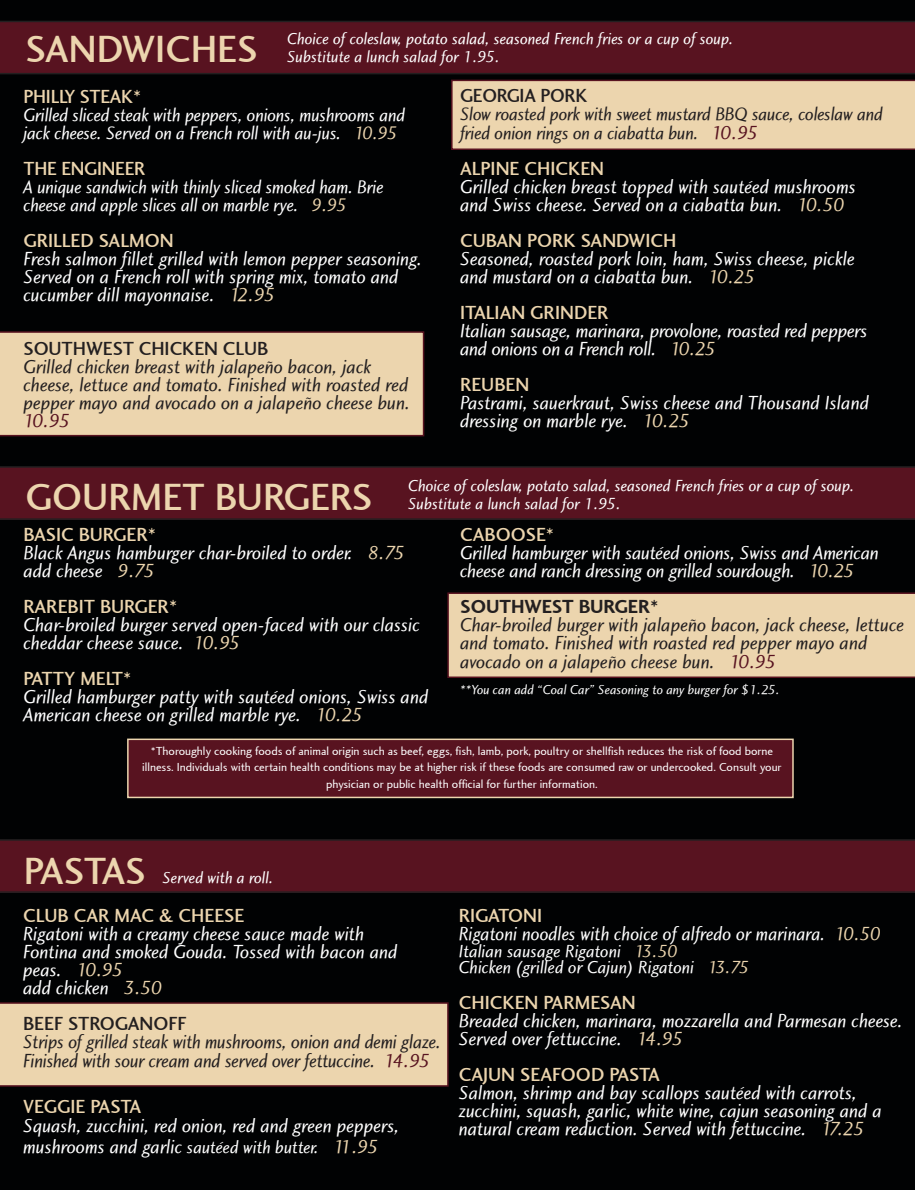
<style>
.page{position:relative;width:915px;height:1190px;background:#010203}
.page>*{position:absolute;margin:0;border:0;box-sizing:border-box;transform-origin:0 0}
.t1{font:39px "Charlotte Sans Medium LET";color:#ecd5ae}
.t2{font:19.5px/18px "Charlotte Sans Book Italic LET";color:#fff}
.t3{font:19.5px/18px "Charlotte Sans Book Italic LET";color:#231f20}
.t4{font:19.5px "Charlotte Sans Medium LET";color:#ecd5ae}
.t5{font:19.5px "Charlotte Sans Medium LET";letter-spacing:-.005em;color:#231f20}
.t6{font:19.5px "Charlotte Sans Bold LET";color:#231f20}
.t7{font:19.5px "Charlotte Sans Book Italic LET";color:#581320}
.t8{font:18.75px/18px "Charlotte Sans Book Italic LET";letter-spacing:-.01em;color:#fff}
.t9{font:18.75px/18.8px "Charlotte Sans Book Italic LET";letter-spacing:-.01em;color:#231f20}
.t10{font:18px/16.5px "Charlotte Sans Book Italic LET";color:#fff}
.t11{font:16.5px/18px "Charlotte Sans Book Italic LET";color:#fff}
.t12{font:13.5px "Charlotte Sans Book Italic LET";color:#fff}
.t13{font:12px/16.5px "Charlotte Sans Book LET";color:#fff;text-align:center}
.s1{color:#ecd5ae}
.s2{font-size:19.5px;color:#581320}
.s3{color:#581320}
.s4{font-size:18px}
</style>
<div class="page">
<div style="left:0;top:1002px;width:449px;height:84px;background:#ecd5ae"></div>
<svg style="left:451px;top:80px;width:464px;height:70px;background:#e3caa6"></svg>
<div style="left:0;top:331px;width:424px;height:105px;background:#ecd5ae"></div>
<div style="left:0;top:21px;width:915px;height:53px;background:#581320"></div>
<svg style="left:0;top:466px;width:915px;height:54px;background:#54131f"></svg>
<svg style="left:0;top:839px;width:915px;height:54px;background:#54131f"></svg>
<div style="left:447px;top:592px;width:468px;height:86px;background:#ecd5ae"></div>
<div style="left:127px;top:738px;width:667px;height:60px;background:#581320;border:2px solid #ecd5ae"></div>
<h1 class="t1" style="left:26px;top:26px;width:233px">SANDWICHES</h1>
<p class="t11" style="left:287px;top:30px;width:448px">Choice of coleslaw, potato salad, seasoned French fries or a cup of soup.<br>Substitute a lunch salad for 1.95.</p>
<p class="t4" style="left:23px;top:85px;width:119px">PHILLY STEAK*</p>
<p class="t8" style="left:23px;top:106px;width:383px">Grilled sliced steak with peppers, onions, mushrooms and jack cheese. Served on a French roll with au-jus. <span class="s1">10.95</span></p>
<p class="t4" style="left:23px;top:157px;width:123px">THE ENGINEER</p>
<p class="t8" style="left:23px;top:178px;width:362px">A unique sandwich with thinly sliced smoked ham. Brie cheese and apple slices all on marble rye. <span class="s1">9.95</span></p>
<p class="t4" style="left:23px;top:229px;width:152px">GRILLED SALMON</p>
<p class="t2" style="left:23px;top:250px;width:400px">Fresh salmon fillet grilled with lemon pepper seasoning.<br>Served on a French roll with spring mix, tomato and cucumber dill mayonnaise. <span class="s1">12.95</span></p>
<p class="t5" style="left:23px;top:337px;width:246px">SOUTHWEST CHICKEN CLUB</p>
<p class="t3" style="left:23px;top:358px;width:388px">Grilled chicken breast with jalapeño bacon, jack cheese, lettuce and tomato. Finished with roasted red pepper mayo and avocado on a jalapeño cheese bun.</p>
<p class="t7" style="left:23px;top:410px;width:49px">10.95</p>
<p class="t5" style="left:460px;top:84px;width:129px">GEORGIA PORK</p>
<p class="t9" style="left:460px;top:105px;width:424px">Slow roasted pork with sweet mustard BBQ sauce, coleslaw and fried onion rings on a ciabatta bun. <span class="s2">10.95</span></p>
<p class="t4" style="left:460px;top:157px;width:146px">ALPINE CHICKEN</p>
<p class="t2" style="left:460px;top:178px;width:397px">Grilled chicken breast topped with sautéed mushrooms and Swiss cheese. Served on a ciabatta bun. <span class="s1">10.50</span></p>
<p class="t4" style="left:460px;top:229px;width:218px">CUBAN PORK SANDWICH</p>
<p class="t2" style="left:460px;top:250px;width:396px">Seasoned, roasted pork loin, ham, Swiss cheese, pickle and mustard on a ciabatta bun. <span class="s1">10.25</span></p>
<p class="t4" style="left:460px;top:301px;width:150px">ITALIAN GRINDER</p>
<p class="t2" style="left:460px;top:322px;width:409px">Italian sausage, marinara, provolone, roasted red peppers and onions on a French roll. <span class="s1">10.25</span></p>
<p class="t4" style="left:460px;top:373px;width:71px">REUBEN</p>
<p class="t2" style="left:460px;top:394px;width:410px">Pastrami, sauerkraut, Swiss cheese and Thousand Island dressing on marble rye. <span class="s1">10.25</span></p>
<h1 class="t1" style="left:26px;top:475px;width:348px">GOURMET BURGERS</h1>
<p class="t11" style="left:408px;top:477px;width:448px">Choice of coleslaw, potato salad, seasoned French fries or a cup of soup.<br>Substitute a lunch salad for 1.95.</p>
<p class="t4" style="left:23px;top:523px;width:134px">BASIC BURGER*</p>
<p class="t2" style="left:23px;top:544px;width:383px">Black Angus hamburger char-broiled to order. <span class="s1">8.75 </span>add cheese <span class="s1">9.75</span></p>
<p class="t4" style="left:23px;top:595px;width:155px">RAREBIT BURGER*</p>
<p class="t2" style="left:23px;top:616px;width:398px">Char-broiled burger served open-faced with our classic cheddar cheese sauce. <span class="s1">10.95</span></p>
<p class="t4" style="left:23px;top:667px;width:109px">PATTY MELT*</p>
<p class="t2" style="left:23px;top:688px;width:406px">Grilled hamburger patty with sautéed onions, Swiss and<br>American cheese on grilled marble rye. <span class="s1">10.25</span></p>
<p class="t4" style="left:460px;top:524px;width:96px">CABOOSE*</p>
<p class="t2" style="left:460px;top:544px;width:420px">Grilled hamburger with sautéed onions, Swiss and American cheese and ranch dressing on grilled sourdough. <span class="s1">10.25</span></p>
<p class="t6" style="left:460px;top:596px;width:200px">SOUTHWEST BURGER*</p>
<p class="t3" style="left:460px;top:616px;width:446px;line-height:18.5px">Char-broiled burger with jalapeño bacon, jack cheese, lettuce and tomato. Finished with roasted red pepper mayo and avocado on a jalapeño cheese bun. <span class="s3">10.95</span></p>
<p class="t12" style="left:460px;top:682px;width:321px">**You can add “Coal Car” Seasoning to any burger for $1.25.</p>
<p class="t13" style="left:142px;top:743px;width:641px">*Thoroughly cooking foods of animal origin such as beef, eggs, fish, lamb, pork, poultry or shellfish reduces the risk of food borne illness. Individuals with certain health conditions may be at higher risk if these foods are consumed raw or undercooked. Consult your physician or public health official for further information.</p>
<h1 class="t1" style="left:24px;top:848px;width:124px">PASTAS</h1>
<p class="t11" style="left:162px;top:869px;width:112px">Served with a roll.</p>
<p class="t4" style="left:23px;top:904px;width:223px">CLUB CAR MAC &amp; CHEESE</p>
<p class="t2" style="left:23px;top:925px;width:376px">Rigatoni with a creamy cheese sauce made with<br>Fontina and smoked Gouda. Tossed with bacon and peas. <span class="s1">10.95<br></span>add chicken <span class="s1">3.50</span></p>
<p class="t5" style="left:23px;top:1012px;width:165px">BEEF STROGANOFF</p>
<p class="t3" style="left:23px;top:1033px;width:419px;line-height:18.8px">Strips of grilled steak with mushrooms, onion and demi glaze.<br>Finished with sour cream and served over fettuccine. <span class="s3">14.95</span></p>
<p class="t4" style="left:23px;top:1095px;width:120px">VEGGIE PASTA</p>
<p class="t2" style="left:23px;top:1115px;width:378px;line-height:21px">Squash, zucchini, red onion, red and green peppers, mushrooms and garlic <span class="s4">sautéed with butter.</span> <span class="s1">11.95</span></p>
<p class="t4" style="left:459px;top:904px;width:85px">RIGATONI</p>
<p class="t2" style="left:459px;top:925px;width:424px">Rigatoni noodles with choice of alfredo or marinara. <span class="s1">10.50</span></p>
<p class="t10" style="left:459px;top:943px;width:292px">Italian sausage Rigatoni <span class="s1">13.50<br></span>Chicken (grilled or Cajun) Rigatoni <span class="s1">13.75</span></p>
<p class="t4" style="left:459px;top:991px;width:179px">CHICKEN PARMESAN</p>
<p class="t2" style="left:459px;top:1012px;width:445px">Breaded chicken, marinara, mozzarella and Parmesan cheese.<br>Served over fettuccine. <span class="s1">14.95</span></p>
<p class="t4" style="left:459px;top:1063px;width:203px">CAJUN SEAFOOD PASTA</p>
<p class="t2" style="left:459px;top:1084px;width:425px">Salmon, shrimp and bay scallops sautéed with carrots, zucchini, squash, garlic, white wine, cajun seasoning and a natural cream reduction. Served with fettuccine. <span class="s1">17.25</span></p>
</div>
